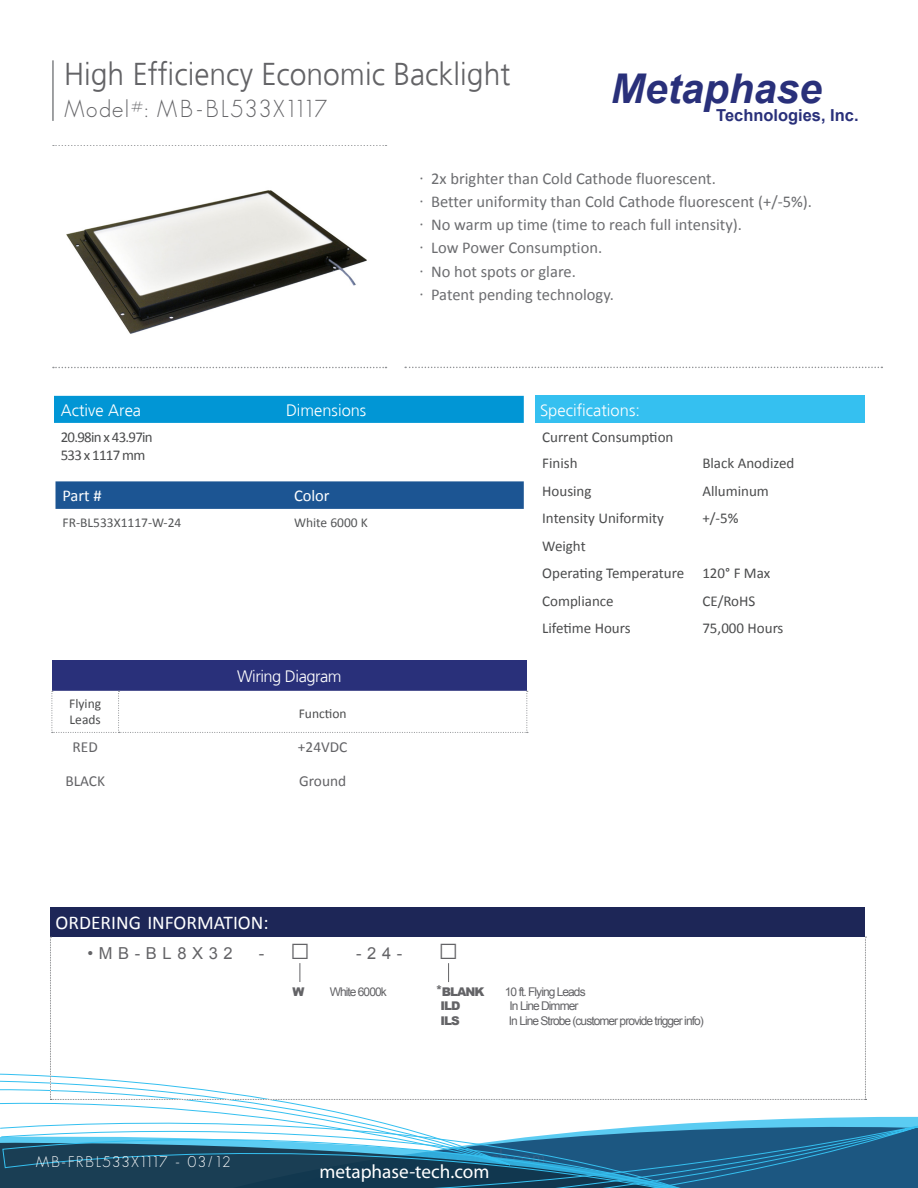
<style>
.page{position:relative;width:918px;height:1188px;background:#fff}
.page>*{position:absolute;margin:0;border:0;box-sizing:border-box;transform-origin:0 0}
.t1{font:italic 700 40.95px "Arial";color:#29307a}
.t2{font:300 31.5px "Frutiger";color:#636366;scale:.96 1}
.t3{font:300 24px "Geosans";letter-spacing:.06em;color:#636366;scale:.95 1}
.t4{font:19.5px "Calibri";color:#fff}
.t5{font:19.35px "Myriad Pro";color:#fff}
.t6{font:16.5px "Calibri";color:#6c6d70}
.t7{font:300 16.5px "Frutiger";color:#fff}
.t8{font:700 16.5px "Arial";color:#29307a}
.t9{font:16.5px "Arial";letter-spacing:.34em;color:#636366}
.t10{font:300 16.5px "Frutiger";letter-spacing:-.03em;color:#fff}
.t11{font:16.5px "Calibri";color:#fff}
.t12{font:15.3px "Calibri";color:#636366}
.t13{font:15px "Calibri";color:#4b4c4d}
.t14{font:15px "Calibri";letter-spacing:-.05em;color:#4b4c4d}
.t15{font:300 15px "Geosans";letter-spacing:.085em;color:#fff}
.t16{font:13.5px "Calibri";color:#545557}
.t17{font:13.5px "Calibri";color:#4b4c4d}
.t18{font:12px "Arial";letter-spacing:-.08em;color:#636366}
.t19{font:900 12px "Arial";letter-spacing:-.08em;color:#636366}
.s1{font-size:33px}
</style>
<div class="page">
<svg style="left:705px;top:1117px;width:213px;height:7px"></svg>
<svg style="left:2px;top:1124px;width:916px;height:64px;background:#255e80"></svg>
<svg style="left:0;top:1080px;width:510px;height:85px"></svg>
<hr style="left:52px;top:60px;width:2px;height:61px;background:#808285">
<svg style="left:405px;top:367px;width:477px;height:1px"></svg>
<svg style="left:53px;top:145px;width:334px;height:1px"></svg>
<svg style="left:53px;top:367px;width:334px;height:1px"></svg>
<img style="left:66px;top:190px;width:301px;height:144px">
<div style="left:50px;top:907px;width:815px;height:30px;background:#1d2657"></div>
<svg style="left:50px;top:937px;width:816px;height:163px"></svg>
<div style="left:54px;top:396px;width:470px;height:27px;background:#0196d5"></div>
<svg style="left:56px;top:481px;width:468px;height:28px;background:#205894"></svg>
<div style="left:52px;top:661px;width:475px;height:30px;background:#29307a"></div>
<svg style="left:51px;top:691px;width:477px;height:42px"></svg>
<div style="left:535px;top:396px;width:329px;height:27px;background:#35c0f0"></div>
<p class="t2" style="left:64px;top:56px;width:466px">High Efficiency Economic Backlight</p>
<p class="t3" style="left:64px;top:96px;width:278px">Model#: MB-BL533X1117</p>
<h1 class="t1" style="left:611px;top:62px;width:213px">Metaphase</h1>
<p class="t8" style="left:716px;top:105px;width:144px">Technologies, Inc.</p>
<p class="t7" style="left:61px;top:401px;width:82px">Active Area</p>
<p class="t7" style="left:286px;top:401px;width:82px">Dimensions</p>
<p class="t14" style="left:61px;top:427px;width:93px">20.98in x 43.97in</p>
<p class="t14" style="left:61px;top:445px;width:86px">533 x 1117 mm</p>
<p class="t11" style="left:62px;top:485px;width:41px">Part #</p>
<p class="t11" style="left:294px;top:485px;width:37px">Color</p>
<p class="t16" style="left:62px;top:514px;width:120px">FR-BL533X1117-W-24</p>
<p class="t16" style="left:294px;top:514px;width:75px">White 6000 K</p>
<p class="t17" style="left:69px;top:695px;width:33px">Flying</p>
<p class="t17" style="left:70px;top:711px;width:33px">Leads</p>
<p class="t10" style="left:237px;top:667px;width:106px">Wiring Diagram</p>
<p class="t17" style="left:299px;top:705px;width:49px">Function</p>
<p class="t12" style="left:73px;top:738px;width:27px">RED</p>
<p class="t12" style="left:298px;top:738px;width:51px">+24VDC</p>
<p class="t12" style="left:65px;top:771px;width:41px">BLACK</p>
<p class="t12" style="left:299px;top:772px;width:49px">Ground</p>
<p class="t6" style="left:420px;top:168px;width:298px">· 2x brighter than Cold Cathode fluorescent.</p>
<p class="t6" style="left:420px;top:191px;width:394px">· Better uniformity than Cold Cathode fluorescent (+/-5%).</p>
<p class="t6" style="left:420px;top:214px;width:324px">· No warm up time (time to reach full intensity).</p>
<p class="t6" style="left:420px;top:238px;width:184px">· Low Power Consumption.</p>
<p class="t6" style="left:420px;top:261px;width:158px">· No hot spots or glare.</p>
<p class="t6" style="left:420px;top:284px;width:196px">· Patent pending technology.</p>
<p class="t7" style="left:540px;top:401px;width:101px">Specifications:</p>
<p class="t13" style="left:542px;top:427px;width:133px">Current Consumption</p>
<p class="t13" style="left:542px;top:454px;width:37px">Finish</p>
<p class="t13" style="left:702px;top:454px;width:94px">Black Anodized</p>
<p class="t13" style="left:542px;top:481px;width:51px">Housing</p>
<p class="t13" style="left:702px;top:481px;width:68px">Alluminum</p>
<p class="t13" style="left:542px;top:509px;width:123px">Intensity Uniformity</p>
<p class="t13" style="left:702px;top:509px;width:38px">+/-5%</p>
<p class="t13" style="left:542px;top:536px;width:45px">Weight</p>
<p class="t13" style="left:542px;top:564px;width:144px">Operating Temperature</p>
<p class="t13" style="left:702px;top:564px;width:69px">120° F Max</p>
<p class="t13" style="left:542px;top:591px;width:73px">Compliance</p>
<p class="t13" style="left:702px;top:591px;width:55px">CE/RoHS</p>
<p class="t13" style="left:542px;top:619px;width:90px">Lifetime Hours</p>
<p class="t13" style="left:702px;top:619px;width:83px">75,000 Hours</p>
<p class="t4" style="left:56px;top:910px;width:215px">ORDERING INFORMATION:</p>
<p class="t9" style="left:87px;top:942px;width:147px">•MB-BL8X32</p>
<p class="t9" style="left:259px;top:942px;width:53px">- <span class="s1">□</span></p>
<p class="t9" style="left:356px;top:942px;width:104px">-24- <span class="s1">□</span></p>
<p class="t15" style="left:36px;top:1154px;width:196px">MB-FRBL533X1117 - 03/12</p>
<p class="t19" style="left:292px;top:983px;width:13px">W</p>
<p class="t18" style="left:330px;top:984px;width:59px">White 6000k</p>
<p class="t19" style="left:436px;top:983px;width:50px">*BLANK</p>
<p class="t18" style="left:505px;top:984px;width:82px">10 ft. Flying Leads</p>
<p class="t19" style="left:441px;top:997px;width:22px">ILD</p>
<p class="t18" style="left:510px;top:998px;width:70px">In Line Dimmer</p>
<p class="t19" style="left:441px;top:1012px;width:21px">ILS</p>
<p class="t18" style="left:509px;top:1013px;width:196px">In Line Strobe (customer provide trigger info)</p>
<p class="t5" style="left:319px;top:1160px;width:171px">metaphase-tech.com</p>
</div>
